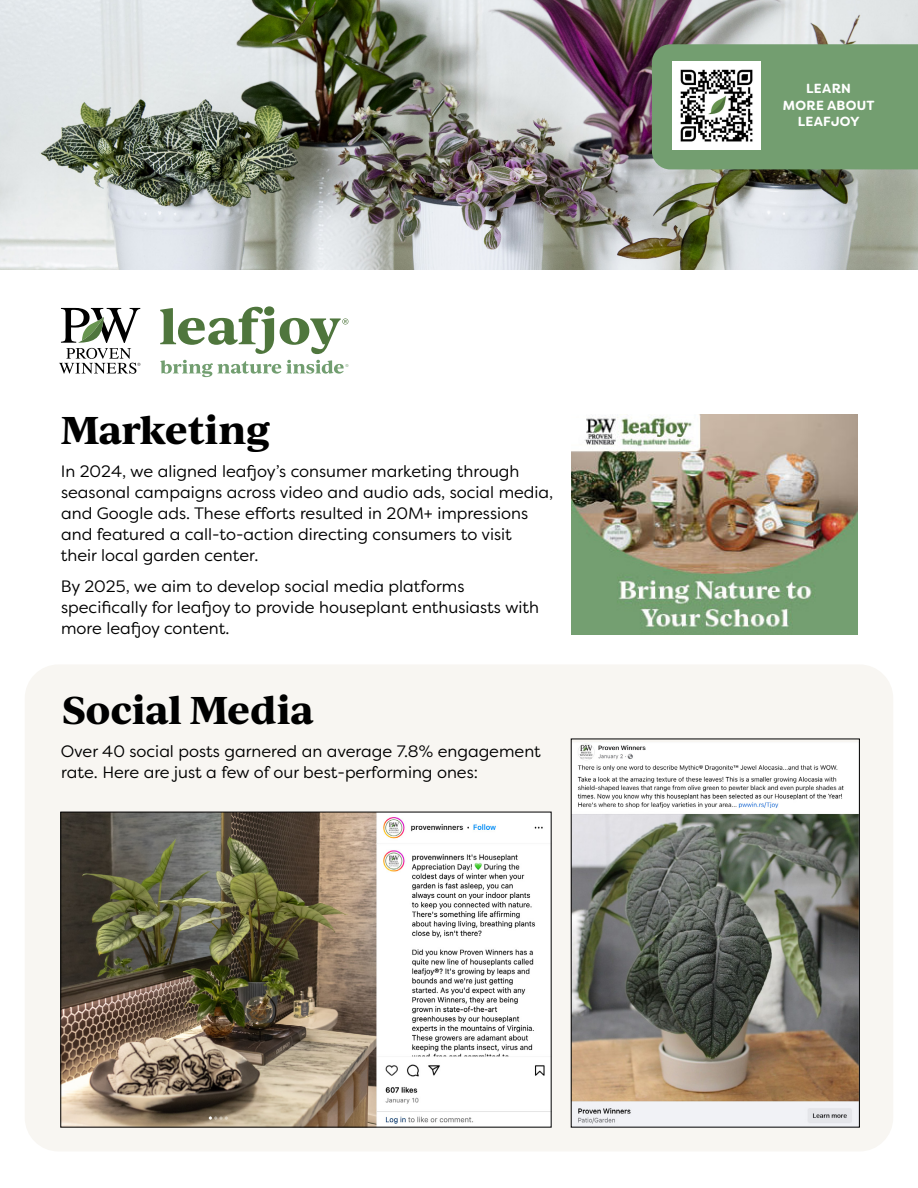
<style>
.page{position:relative;width:918px;height:1188px;background:#fff}
.page>*{position:absolute;margin:0;border:0;box-sizing:border-box;transform-origin:0 0}
.t1{font:700 37.2px "Ivy Journal";letter-spacing:-.015em;color:#000}
.t2{font:16.5px/21px "Filson Soft";color:#000}
.t3{font:700 13.2px/16.5px "Filson Soft";letter-spacing:.02em;color:#fff;text-align:center}
</style>
<div class="page">
<div style="left:25px;top:664px;width:868px;height:487px;background:#f8f6f2;border-radius:34px"></div>
<img style="left:573px;top:743px;width:285px;height:381px">
<div style="left:571px;top:739px;width:289px;height:388px;border:1px solid #000"></div>
<img style="left:63px;top:814px;width:486px;height:311px">
<div style="left:61px;top:812px;width:490px;height:315px;border:1px solid #000"></div>
<img style="left:571px;top:414px;width:286px;height:220px">
<img style="left:0;top:0;width:918px;height:270px">
<div style="left:652px;top:44px;width:266px;height:125px;background:#739e70"></div>
<img style="left:672px;top:61px;width:88px;height:88px">
<svg style="left:59px;top:308px;width:81px;height:66px"></svg>
<svg style="left:160px;top:306px;width:188px;height:48px"></svg>
<svg style="left:160px;top:360px;width:188px;height:17px"></svg>
<h1 class="t1" style="left:61px;top:402px;width:211px">Marketing</h1>
<p class="t2" style="left:61px;top:460px;width:494px">In 2024, we aligned leafjoy’s consumer marketing through seasonal campaigns across video and audio ads, social media, and Google ads. These efforts resulted in 20M+ impressions and featured a call-to-action directing consumers to visit<br>their local garden center.</p>
<p class="t2" style="left:61px;top:576px;width:480px">By 2025, we aim to develop social media platforms specifically for leafjoy to provide houseplant enthusiasts with more leafjoy content.</p>
<h1 class="t1" style="left:63px;top:682px;width:253px">Social Media</h1>
<p class="t2" style="left:61px;top:741px;width:482px">Over 40 social posts garnered an average 7.8% engagement rate. Here are just a few of our best-performing ones:</p>
<p class="t3" style="left:783px;top:81px;width:93px">LEARN<br>MORE ABOUT<br>LEAFJOY</p>
</div>
